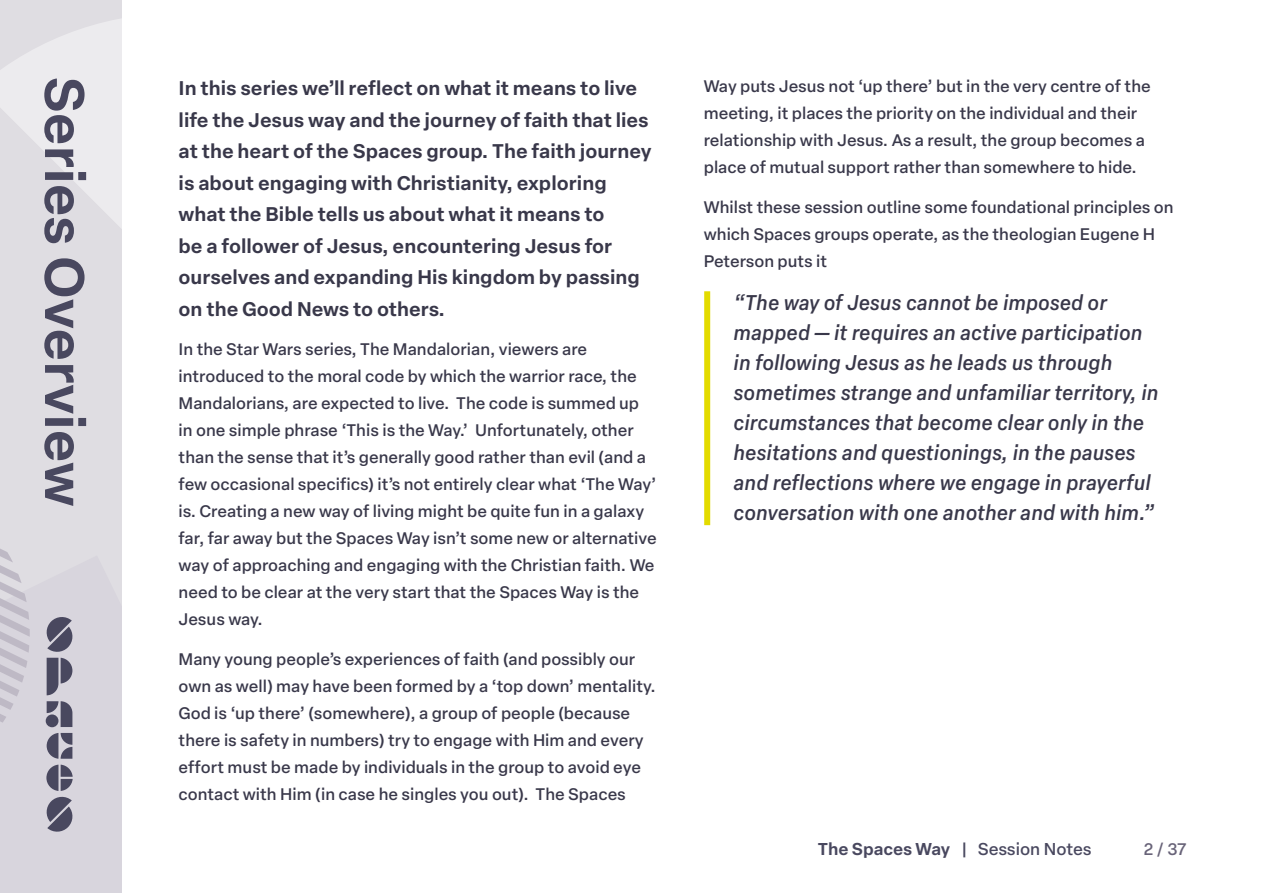
<style>
.page{position:relative;width:1263px;height:893px;background:#fff}
.page>*{position:absolute;margin:0;border:0;box-sizing:border-box;transform-origin:0 0}
.t1{font:600 54.75px "Elza Text";color:#49485f}
.t2{font:italic 500 21px/30px "Elza Text";color:#39384a}
.t3{font:600 19.5px/31.5px "Elza Text";color:#39384a}
.t4{font:500 16.95px "Elza Text";letter-spacing:-.005em;color:#49485f}
.t5{font:500 16.5px/27px "Elza Text";color:#39384a}
.t6{font:500 16.5px "Elza Text";color:#686378}
.s1{font-weight:600}
</style>
<div class="page">
<div style="left:0;top:0;width:158px;height:893px;background:#d8d5dd"></div>
<svg style="left:0;top:12px;width:123px;height:504px"></svg>
<svg style="left:45px;top:555px;width:78px;height:338px"></svg>
<div style="left:123px;top:0;width:1140px;height:893px;background:#fff"></div>
<svg style="left:47px;top:701px;width:25px;height:26px"></svg>
<svg style="left:47px;top:733px;width:25px;height:26px"></svg>
<svg style="left:45px;top:615px;width:29px;height:80px"></svg>
<svg style="left:45px;top:765px;width:29px;height:68px"></svg>
<svg style="left:0;top:549px;width:30px;height:174px"></svg>
<div style="left:704px;top:291px;width:6px;height:234px;background:#e3db00"></div>
<h1 class="t1" style="left:107px;top:77px;width:432px;rotate:90deg">Series Overview</h1>
<p class="t3" style="left:179px;top:71px;width:475px">In this series we’ll reflect on what it means to live life the Jesus way and the journey of faith that lies at the heart of the Spaces group. The faith journey is about engaging with Christianity, exploring what the Bible tells us about what it means to<br>be a follower of Jesus, encountering Jesus for ourselves and expanding His kingdom by passing on the Good News to others.</p>
<p class="t5" style="left:179px;top:335px;width:480px">In the Star Wars series, The Mandalorian, viewers are introduced to the moral code by which the warrior race, the Mandalorians, are expected to live. The code is summed up in one simple phrase ‘This is the Way.’ Unfortunately, other than the sense that it’s generally good rather than evil (and a few occasional specifics) it’s not entirely clear what ‘The Way’ is. Creating a new way of living might be quite fun in a galaxy far, far away but the Spaces Way isn’t some new or alternative way of approaching and engaging with the Christian faith. We need to be clear at the very start that the Spaces Way is the Jesus way.</p>
<p class="t5" style="left:179px;top:645px;width:479px">Many young people’s experiences of faith (and possibly our own as well) may have been formed by a ‘top down’ mentality.<br>God is ‘up there’ (somewhere), a group of people (because there is safety in numbers) try to engage with Him and every effort must be made by individuals in the group to avoid eye contact with Him (in case he singles you out). The Spaces</p>
<p class="t5" style="left:704px;top:72px;width:449px">Way puts Jesus not ‘up there’ but in the very centre of the meeting, it places the priority on the individual and their relationship with Jesus. As a result, the group becomes a place of mutual support rather than somewhere to hide.</p>
<p class="t5" style="left:704px;top:193px;width:471px">Whilst these session outline some foundational principles on which Spaces groups operate, as the theologian Eugene H<br>Peterson puts it</p>
<p class="t2" style="left:733px;top:286px;width:426px">“The way of Jesus cannot be imposed or mapped — it requires an active participation in following Jesus as he leads us through sometimes strange and unfamiliar territory, in circumstances that become clear only in the hesitations and questionings, in the pauses and reflections where we engage in prayerful conversation with one another and with him.”</p>
<p class="t4" style="left:818px;top:836px;width:275px"><span class="s1">The Spaces Way</span> | Session Notes</p>
<p class="t6" style="left:1144px;top:836px;width:44px">2 / 37</p>
</div>
